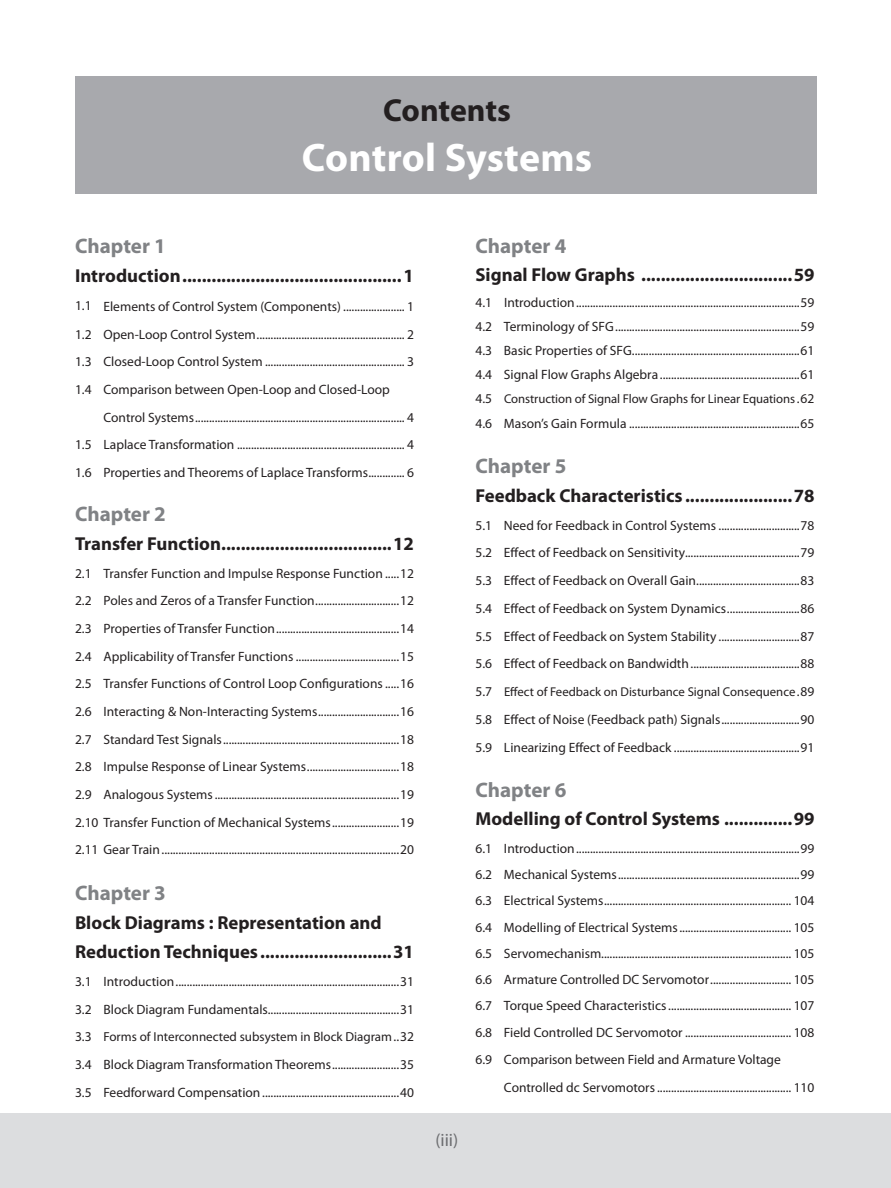
<style>
.page{position:relative;width:891px;height:1188px;background:#fff}
.page>*{position:absolute;margin:0;border:0;box-sizing:border-box;transform-origin:0 0}
.t1{font:700 39.9px "Myriad Pro";letter-spacing:.005em;color:#fff}
.t2{font:700 31.95px "Myriad Pro";letter-spacing:-.005em;color:#231f20}
.Content_1{font:700 21px "Myriad Pro";color:#808285}
.Content_2{font:700 18.75px "Myriad Pro";color:#231f20}
.Content_3{font:18px "Myriad Pro";color:#6c6d70}
.Content_3-2{font:13.5px "Myriad Pro";color:#231f20}
.Content_3-3{font:13.05px "Myriad Pro";color:#231f20}
.Content_3-4{font:12.75px "Myriad Pro";letter-spacing:-.005em;color:#231f20}
.s1{font-size:13.5px}
</style>
<div class="page">
<div style="left:0;top:1113px;width:891px;height:75px;background:#dcdddf"></div>
<div style="left:75px;top:77px;width:742px;height:117px;background:#a8a9ad"></div>
<p class="t2" style="left:383px;top:89px;width:129px">Contents</p>
<p class="t1" style="left:302px;top:132px;width:292px">Control Systems</p>
<p class="Content_1" style="left:75px;top:232px;width:92px">Chapter 1</p>
<p class="Content_2" style="left:75px;top:263px;width:341px">Introduction.............................................1</p>
<p class="Content_3-2" style="left:75px;top:298px;width:341px">1.1 Elements of Control System (Components) ...................... 1</p>
<p class="Content_3-2" style="left:75px;top:326px;width:341px">1.2 Open-Loop Control System..................................................... 2</p>
<p class="Content_3-2" style="left:75px;top:353px;width:341px">1.3 Closed-Loop Control System .................................................. 3</p>
<p class="Content_3-2" style="left:75px;top:381px;width:316px">1.4 Comparison between Open-Loop and Closed-Loop</p>
<p class="Content_3-2" style="left:103px;top:409px;width:312px">Control Systems........................................................................... 4</p>
<p class="Content_3-2" style="left:75px;top:436px;width:341px">1.5 Laplace Transformation ............................................................ 4</p>
<p class="Content_3-2" style="left:75px;top:464px;width:341px">1.6 Properties and Theorems of Laplace Transforms............. 6</p>
<p class="Content_1" style="left:75px;top:500px;width:92px">Chapter 2</p>
<p class="Content_2" style="left:75px;top:532px;width:341px">Transfer Function...................................12</p>
<p class="Content_3-2" style="left:75px;top:565px;width:341px">2.1 Transfer Function and Impulse Response Function .....12</p>
<p class="Content_3-2" style="left:75px;top:593px;width:341px">2.2 Poles and Zeros of a Transfer Function..............................12</p>
<p class="Content_3-2" style="left:75px;top:620px;width:341px">2.3 Properties of Transfer Function............................................14</p>
<p class="Content_3-2" style="left:75px;top:648px;width:341px">2.4 Applicability of Transfer Functions .....................................15</p>
<p class="Content_3-2" style="left:75px;top:676px;width:341px">2.5 Transfer Functions of Control Loop Configurations .....16</p>
<p class="Content_3-2" style="left:75px;top:703px;width:341px">2.6 Interacting &amp; Non-Interacting Systems.............................16</p>
<p class="Content_3-2" style="left:75px;top:731px;width:341px">2.7 Standard Test Signals...............................................................18</p>
<p class="Content_3-2" style="left:75px;top:759px;width:341px">2.8 Impulse Response of Linear Systems.................................18</p>
<p class="Content_3-2" style="left:75px;top:786px;width:341px">2.9 Analogous Systems..................................................................19</p>
<p class="Content_3-2" style="left:75px;top:814px;width:341px">2.10 Transfer Function of Mechanical Systems........................19</p>
<p class="Content_3-2" style="left:75px;top:842px;width:341px">2.11 Gear Train.....................................................................................20</p>
<p class="Content_1" style="left:75px;top:879px;width:92px">Chapter 3</p>
<p class="Content_2" style="left:75px;top:911px;width:308px">Block Diagrams : Representation and</p>
<p class="Content_2" style="left:75px;top:940px;width:341px">Reduction Techniques ...........................31</p>
<p class="Content_3-2" style="left:75px;top:973px;width:341px">3.1 Introduction................................................................................31</p>
<p class="Content_3-2" style="left:75px;top:1001px;width:341px">3.2 Block Diagram Fundamentals...............................................31</p>
<p class="Content_3-3" style="left:75px;top:1029px;width:341px"><span class="s1">3.3</span> Forms of Interconnected subsystem in Block Diagram<span class="s1">..32</span></p>
<p class="Content_3-2" style="left:75px;top:1056px;width:341px">3.4 Block Diagram Transformation Theorems........................35</p>
<p class="Content_3-2" style="left:75px;top:1084px;width:341px">3.5 Feedforward Compensation.................................................40</p>
<p class="Content_3" style="left:435px;top:1129px;width:24px">(iii)</p>
<p class="Content_1" style="left:476px;top:232px;width:92px">Chapter 4</p>
<p class="Content_2" style="left:476px;top:263px;width:341px">Signal Flow Graphs ...............................59</p>
<p class="Content_3-2" style="left:476px;top:294px;width:341px">4.1 Introduction................................................................................59</p>
<p class="Content_3-2" style="left:476px;top:318px;width:341px">4.2 Terminology of SFG..................................................................59</p>
<p class="Content_3-2" style="left:476px;top:342px;width:341px">4.3 Basic Properties of SFG............................................................61</p>
<p class="Content_3-2" style="left:476px;top:366px;width:341px">4.4 Signal Flow Graphs Algebra ..................................................61</p>
<p class="Content_3-4" style="left:476px;top:391px;width:341px"><span class="s1">4.5</span> Construction of Signal Flow Graphs for Linear Equations<span class="s1">.62</span></p>
<p class="Content_3-2" style="left:476px;top:415px;width:341px">4.6 Mason’s Gain Formula .............................................................65</p>
<p class="Content_1" style="left:476px;top:452px;width:92px">Chapter 5</p>
<p class="Content_2" style="left:476px;top:483px;width:341px">Feedback Characteristics ......................78</p>
<p class="Content_3-2" style="left:476px;top:517px;width:341px">5.1 Need for Feedback in Control Systems .............................78</p>
<p class="Content_3-2" style="left:476px;top:544px;width:341px">5.2 Effect of Feedback on Sensitivity.........................................79</p>
<p class="Content_3-2" style="left:476px;top:572px;width:341px">5.3 Effect of Feedback on Overall Gain.....................................83</p>
<p class="Content_3-2" style="left:476px;top:600px;width:341px">5.4 Effect of Feedback on System Dynamics..........................86</p>
<p class="Content_3-2" style="left:476px;top:628px;width:341px">5.5 Effect of Feedback on System Stability .............................87</p>
<p class="Content_3-2" style="left:476px;top:655px;width:341px">5.6 Effect of Feedback on Bandwidth.......................................88</p>
<p class="Content_3-4" style="left:476px;top:684px;width:341px"><span class="s1">5.7</span> Effect of Feedback on Disturbance Signal Consequence<span class="s1">.89</span></p>
<p class="Content_3-2" style="left:476px;top:711px;width:341px">5.8 Effect of Noise (Feedback path) Signals............................90</p>
<p class="Content_3-2" style="left:476px;top:739px;width:341px">5.9 Linearizing Effect of Feedback .............................................91</p>
<p class="Content_1" style="left:476px;top:776px;width:92px">Chapter 6</p>
<p class="Content_2" style="left:476px;top:806px;width:341px">Modelling of Control Systems ..............99</p>
<p class="Content_3-2" style="left:475px;top:840px;width:341px">6.1 Introduction................................................................................99</p>
<p class="Content_3-2" style="left:476px;top:866px;width:341px">6.2 Mechanical Systems.................................................................99</p>
<p class="Content_3-2" style="left:476px;top:892px;width:341px">6.3 Electrical Systems................................................................... 104</p>
<p class="Content_3-2" style="left:475px;top:919px;width:341px">6.4 Modelling of Electrical Systems........................................ 105</p>
<p class="Content_3-2" style="left:475px;top:945px;width:341px">6.5 Servomechanism.................................................................... 105</p>
<p class="Content_3-2" style="left:475px;top:971px;width:341px">6.6 Armature Controlled DC Servomotor............................. 105</p>
<p class="Content_3-2" style="left:475px;top:997px;width:341px">6.7 Torque Speed Characteristics............................................ 107</p>
<p class="Content_3-2" style="left:475px;top:1024px;width:341px">6.8 Field Controlled DC Servomotor ...................................... 108</p>
<p class="Content_3-2" style="left:475px;top:1051px;width:307px">6.9 Comparison between Field and Armature Voltage</p>
<p class="Content_3-2" style="left:504px;top:1079px;width:312px">Controlled dc Servomotors................................................ 110</p>
</div>
